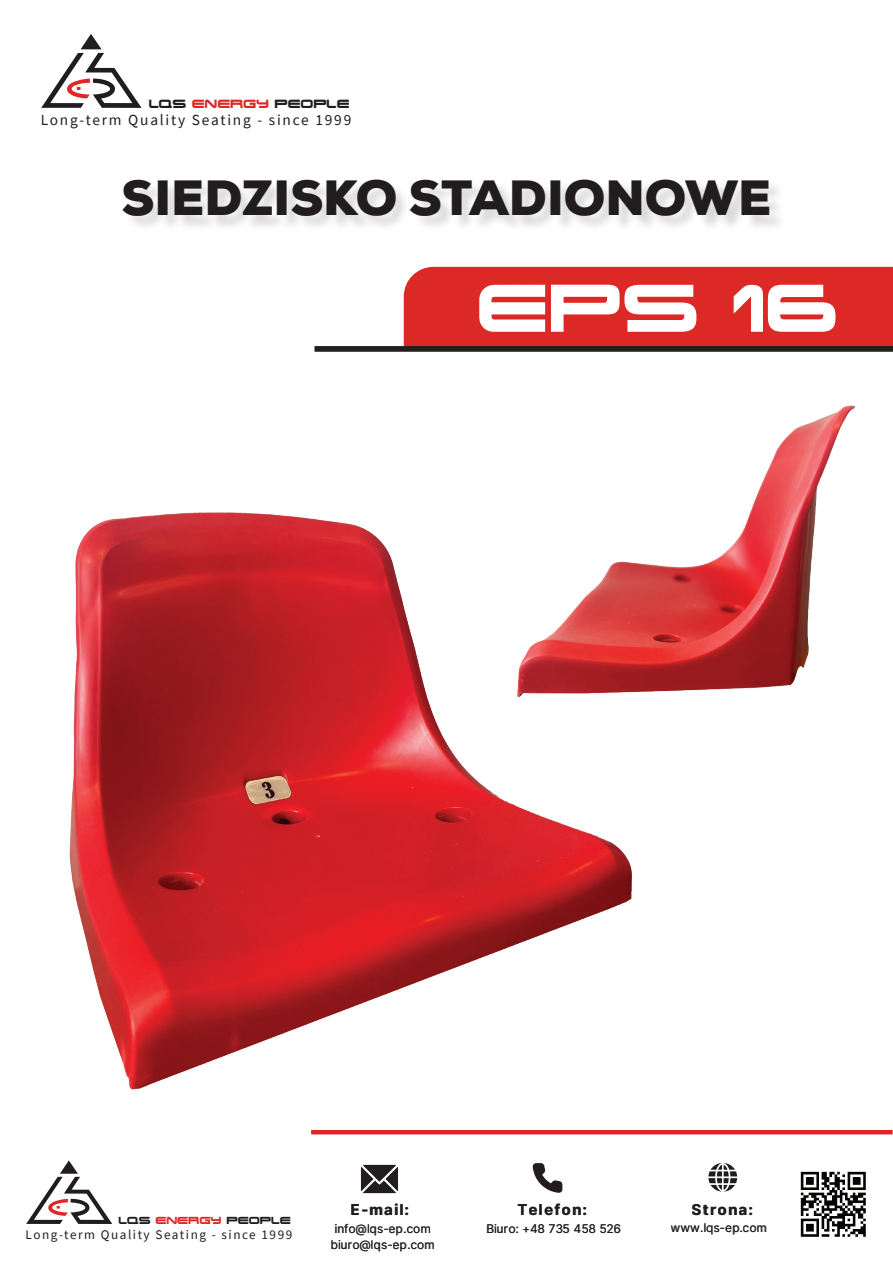
<style>
.page{position:relative;width:893px;height:1264px;background:#fff}
.page>*{position:absolute;margin:0;border:0;box-sizing:border-box;transform-origin:0 0}
.t1{font:63.6px "Terminator Real NFI";color:#fff}
.t2{font:900 49.35px "Nexa";color:#211d1e}
.t3{font:15.3px "Source Sans Pro";letter-spacing:.115em;color:#211d1e}
.t4{font:700 15px "Inter";letter-spacing:.085em;color:#211d1e}
.t5{font:13.2px "Source Sans Pro";letter-spacing:.115em;color:#211d1e}
.t6{font:12px/16px "Inter";color:#211d1e;text-align:center}
.t7{font:11.25px "Terminator Real NFI";color:#211d1e}
.t8{font:9.75px "Terminator Real NFI";color:#211d1e}
.s1{color:#dd2926}
</style>
<div class="page">
<div style="left:404px;top:267px;width:488px;height:79px;background:#dd2926"></div>
<div style="left:314px;top:346px;width:578px;height:6px;background:#231f20"></div>
<div style="left:311px;top:1129px;width:581px;height:5px;background:#dd2926"></div>
<img style="left:654px;top:405px;width:202px;height:287px">
<img style="left:69px;top:512px;width:585px;height:578px">
<svg style="left:361px;top:1164px;width:37px;height:29px"></svg>
<svg style="left:708px;top:1163px;width:29px;height:28px"></svg>
<svg style="left:532px;top:1163px;width:30px;height:29px"></svg>
<svg style="left:27px;top:1160px;width:85px;height:63px"></svg>
<svg style="left:41px;top:34px;width:100px;height:74px"></svg>
<svg style="left:800px;top:1171px;width:65px;height:65px"></svg>
<p class="t7" style="left:149px;top:97px;width:202px">LQS <span class="s1">ENERGY</span> PEOPLE</p>
<p class="t3" style="left:41px;top:110px;width:312px">Long-term Quality Seating - since 1999</p>
<h2 class="t2" style="left:121px;top:166px;width:651px">SIEDZISKO STADIONOWE</h2>
<h1 class="t1" style="left:476px;top:270px;width:362px">EPS 16</h1>
<p class="t8" style="left:118px;top:1214px;width:174px">LQS <span class="s1">ENERGY</span> PEOPLE</p>
<p class="t5" style="left:26px;top:1225px;width:268px">Long-term Quality Seating - since 1999</p>
<p class="t4" style="left:350px;top:1198px;width:60px">E-mail:</p>
<p class="t6" style="left:330px;top:1220px;width:106px">info@lqs-ep.com biuro@lqs-ep.com</p>
<p class="t4" style="left:517px;top:1198px;width:71px">Telefon:</p>
<p class="t4" style="left:691px;top:1198px;width:63px">Strona:</p>
<p class="t6" style="left:670px;top:1219px;width:98px">www.lqs-ep.com</p>
<p class="t6" style="left:486px;top:1220px;width:137px">Biuro: +48 735 458 526</p>
</div>
